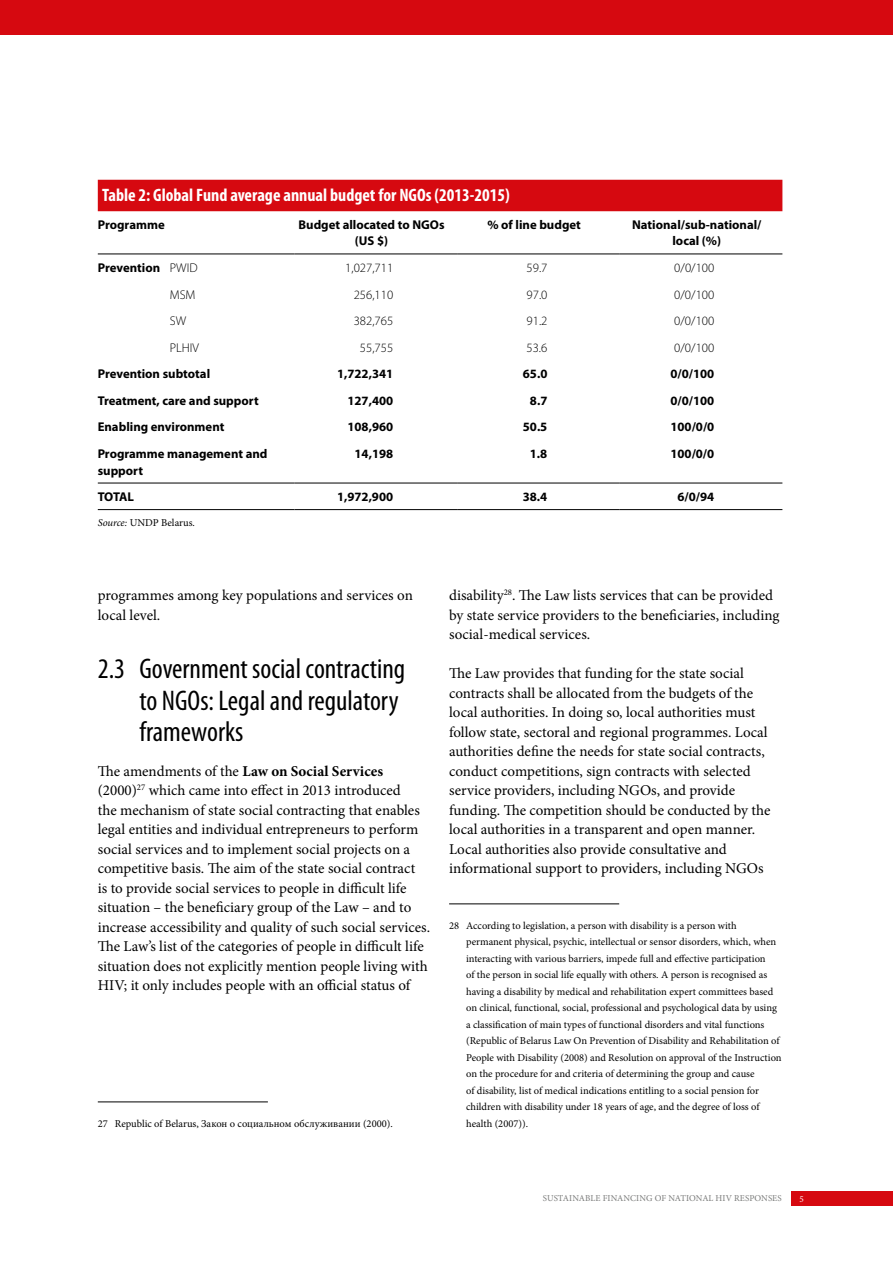
<style>
.page{position:relative;width:893px;height:1263px;background:#fff}
.page>*{position:absolute;margin:0;border:0;box-sizing:border-box;transform-origin:0 0}
.t1{font:condensed 28.5px/31.5px "Myriad Pro";color:#000}
.t2{font:700 condensed 18px "Myriad Pro";color:#fff}
.t3{font:15px/19.5px "Minion Pro";color:#000}
.t4{font:700 12.75px/16.5px "Myriad Pro";color:#000;text-align:center}
.t5{font:300 12.75px "Myriad Pro";color:#000}
.t6{font:10.5px/16.5px "Minion Pro";color:#000}
.t7{font:9px "Minion Pro";letter-spacing:.01em;color:#7a7b7a}
.t8{font:9px "Minion Pro";color:#fff}
.s1{font-weight:300}
.s2{font-style:italic}
.s3{font-weight:700}
</style>
<div class="page">
<hr style="left:98px;top:1102px;width:170px;height:1px;background:#000">
<hr style="left:449px;top:904px;width:170px;height:1px;background:#000">
<div style="left:98px;top:180px;width:684px;height:31px;background:#d60910"></div>
<hr style="left:98px;top:254px;width:196px;height:1px;background:#000">
<hr style="left:294px;top:254px;width:163px;height:1px;background:#000">
<hr style="left:457px;top:254px;width:163px;height:1px;background:#000">
<hr style="left:620px;top:254px;width:162px;height:1px;background:#000">
<hr style="left:98px;top:483px;width:196px;height:1px;background:#000">
<hr style="left:294px;top:483px;width:163px;height:1px;background:#000">
<hr style="left:457px;top:483px;width:163px;height:1px;background:#000">
<hr style="left:620px;top:483px;width:162px;height:1px;background:#000">
<hr style="left:98px;top:509px;width:196px;height:1px;background:#000">
<hr style="left:294px;top:509px;width:163px;height:1px;background:#000">
<hr style="left:457px;top:509px;width:163px;height:1px;background:#000">
<hr style="left:620px;top:509px;width:162px;height:1px;background:#000">
<div style="left:791px;top:1191px;width:102px;height:15px;background:#d60910"></div>
<div style="left:0;top:0;width:893px;height:35px;background:#d60910"></div>
<p class="t2" style="left:102px;top:185px;width:409px">Table 2: Global Fund average annual budget for NGOs (2013-2015)</p>
<p class="t4" style="left:98px;top:217px;width:68px">Programme</p>
<p class="t4" style="left:299px;top:217px;width:147px">Budget allocated to NGOs (US $)</p>
<p class="t4" style="left:487px;top:217px;width:95px">% of line budget</p>
<p class="t4" style="left:632px;top:217px;width:131px">National/sub-national/ local (%)</p>
<p class="t4" style="left:98px;top:260px;width:101px">Prevention <span class="s1">PWID</span></p>
<p class="t5" style="left:345px;top:261px;width:49px">1,027,711</p>
<p class="t5" style="left:527px;top:261px;width:22px">59.7</p>
<p class="t5" style="left:674px;top:261px;width:42px">0/0/100</p>
<p class="t5" style="left:170px;top:287px;width:27px">MSM</p>
<p class="t5" style="left:354px;top:287px;width:41px">256,110</p>
<p class="t5" style="left:527px;top:287px;width:22px">97.0</p>
<p class="t5" style="left:674px;top:287px;width:42px">0/0/100</p>
<p class="t5" style="left:170px;top:314px;width:18px">SW</p>
<p class="t5" style="left:354px;top:314px;width:41px">382,765</p>
<p class="t5" style="left:527px;top:314px;width:22px">91.2</p>
<p class="t5" style="left:674px;top:314px;width:42px">0/0/100</p>
<p class="t5" style="left:170px;top:340px;width:31px">PLHIV</p>
<p class="t5" style="left:360px;top:340px;width:35px">55,755</p>
<p class="t5" style="left:527px;top:340px;width:22px">53.6</p>
<p class="t5" style="left:674px;top:340px;width:42px">0/0/100</p>
<p class="t4" style="left:98px;top:366px;width:114px">Prevention subtotal</p>
<p class="t4" style="left:337px;top:366px;width:58px">1,722,341</p>
<p class="t4" style="left:523px;top:366px;width:26px">65.0</p>
<p class="t4" style="left:670px;top:366px;width:45px">0/0/100</p>
<p class="t4" style="left:98px;top:392px;width:162px">Treatment, care and support</p>
<p class="t4" style="left:347px;top:392px;width:47px">127,400</p>
<p class="t4" style="left:530px;top:392px;width:19px">8.7</p>
<p class="t4" style="left:670px;top:392px;width:45px">0/0/100</p>
<p class="t4" style="left:98px;top:419px;width:128px">Enabling environment</p>
<p class="t4" style="left:347px;top:419px;width:47px">108,960</p>
<p class="t4" style="left:523px;top:419px;width:26px">50.5</p>
<p class="t4" style="left:670px;top:419px;width:45px">100/0/0</p>
<p class="t4" style="left:98px;top:446px;width:171px;text-align:left">Programme management and support</p>
<p class="t4" style="left:355px;top:446px;width:40px">14,198</p>
<p class="t4" style="left:530px;top:446px;width:19px">1.8</p>
<p class="t4" style="left:670px;top:446px;width:45px">100/0/0</p>
<p class="t4" style="left:98px;top:489px;width:38px">TOTAL</p>
<p class="t4" style="left:337px;top:489px;width:58px">1,972,900</p>
<p class="t4" style="left:523px;top:489px;width:26px">38.4</p>
<p class="t4" style="left:677px;top:489px;width:38px">6/0/94</p>
<p class="t6" style="left:98px;top:514px;width:99px"><span class="s2">Source:</span> UNDP Belarus.</p>
<p class="t3" style="left:98px;top:586px;width:317px">programmes among key populations and services on local level.</p>
<h1 class="t1" style="left:140px;top:653px;width:267px;text-indent:-42px">2.3 Government social contracting to NGOs: Legal and regulatory frameworks</h1>
<p class="t3" style="left:98px;top:761px;width:334px">The amendments of the <span class="s3">Law on Social Services </span>(2000)<sup>27</sup> which came into effect in 2013 introduced<br>the mechanism of state social contracting that enables legal entities and individual entrepreneurs to perform social services and to implement social projects on a competitive basis. The aim of the state social contract<br>is to provide social services to people in difficult life situation – the beneficiary group of the Law – and to increase accessibility and quality of such social services.<br>The Law’s list of the categories of people in difficult life situation does not explicitly mention people living with HIV; it only includes people with an official status of</p>
<p class="t6" style="left:98px;top:1115px;width:297px">27 Republic of Belarus, Закон o социальном обслуживании (2000).</p>
<p class="t3" style="left:449px;top:586px;width:332px">disability<sup>28</sup>. The Law lists services that can be provided by state service providers to the beneficiaries, including social-medical services.</p>
<p class="t3" style="left:449px;top:664px;width:323px">The Law provides that funding for the state social contracts shall be allocated from the budgets of the local authorities. In doing so, local authorities must follow state, sectoral and regional programmes. Local authorities define the needs for state social contracts, conduct competitions, sign contracts with selected service providers, including NGOs, and provide funding. The competition should be conducted by the local authorities in a transparent and open manner.<br>Local authorities also provide consultative and informational support to providers, including NGOs</p>
<p class="t6" style="left:466px;top:917px;width:317px;text-indent:-17px">28 According to legislation, a person with disability is a person with permanent physical, psychic, intellectual or sensor disorders, which, when interacting with various barriers, impede full and effective participation<br>of the person in social life equally with others. A person is recognised as having a disability by medical and rehabilitation expert committees based on clinical, functional, social, professional and psychological data by using a classification of main types of functional disorders and vital functions (Republic of Belarus Law On Prevention of Disability and Rehabilitation of People with Disability (2008) and Resolution on approval of the Instruction on the procedure for and criteria of determining the group and cause<br>of disability, list of medical indications entitling to a social pension for children with disability under 18 years of age, and the degree of loss of health (2007)).</p>
<p class="t7" style="left:543px;top:1192px;width:240px">SUSTAINABLE FINANCING OF NATIONAL HIV RESPONSES</p>
<p class="t8" style="left:799px;top:1193px;width:6px">5</p>
</div>
